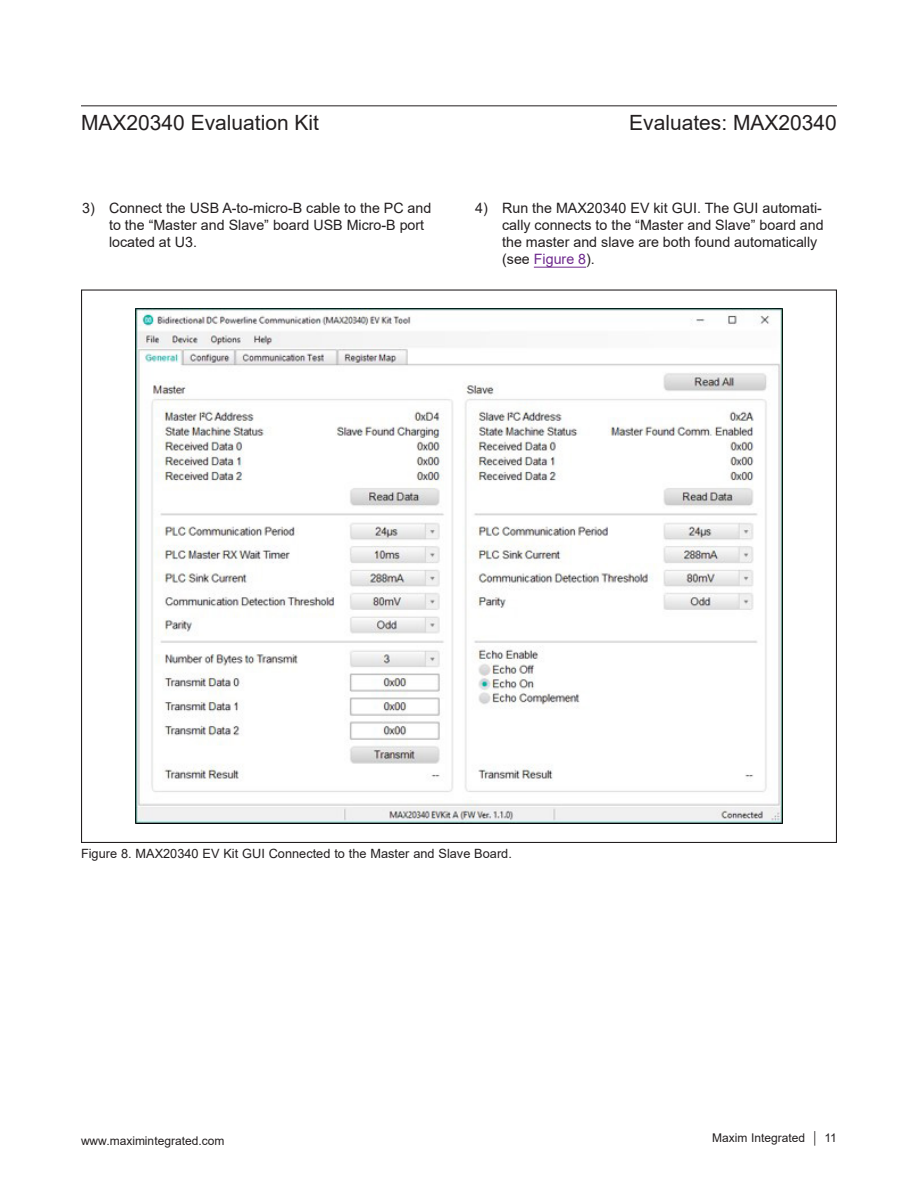
<style>
.page{position:relative;width:918px;height:1188px;background:#fff}
.page>*{position:absolute;margin:0;border:0;box-sizing:border-box;transform-origin:0 0}
.t1{font:21px "Arial";color:#231f20}
.t2{font:14.25px/17.1px "Arial";color:#231f20}
.Caption_-_Figures{font:12.75px "Arial";color:#231f20}
.t3{font:12px "Arial";color:#231f20}
.s1{color:#6e298d}
</style>
<div class="page">
<hr style="left:81px;top:105px;width:756px;height:1px;background:#231f20">
<hr style="left:534px;top:267px;width:52px;height:1px;background:#6e298d">
<img style="left:135px;top:309px;width:648px;height:515px">
<h1 class="t1" style="left:81px;top:108px;width:240px">MAX20340 Evaluation Kit</h1>
<h1 class="t1" style="left:629px;top:108px;width:209px">Evaluates: MAX20340</h1>
<p class="t2" style="left:109px;top:199px;width:324px;text-indent:-27px">3) Connect the USB A-to-micro-B cable to the PC and to the “Master and Slave” board USB Micro-B port located at U3.</p>
<p class="t2" style="left:502px;top:199px;width:323px;text-indent:-27px">4) Run the MAX20340 EV kit GUI. The GUI automati&shy;cally connects to the “Master and Slave” board and the master and slave are both found automatically (see <span class="s1">Figure 8</span>).</p>
<p class="Caption_-_Figures" style="left:81px;top:845px;width:432px">Figure 8. MAX20340 EV Kit GUI Connected to the Master and Slave Board.</p>
<p class="t3" style="left:81px;top:1132px;width:145px">www.maximintegrated.com</p>
<p class="t3" style="left:712px;top:1129px;width:126px">Maxim Integrated │ 11</p>
</div>
